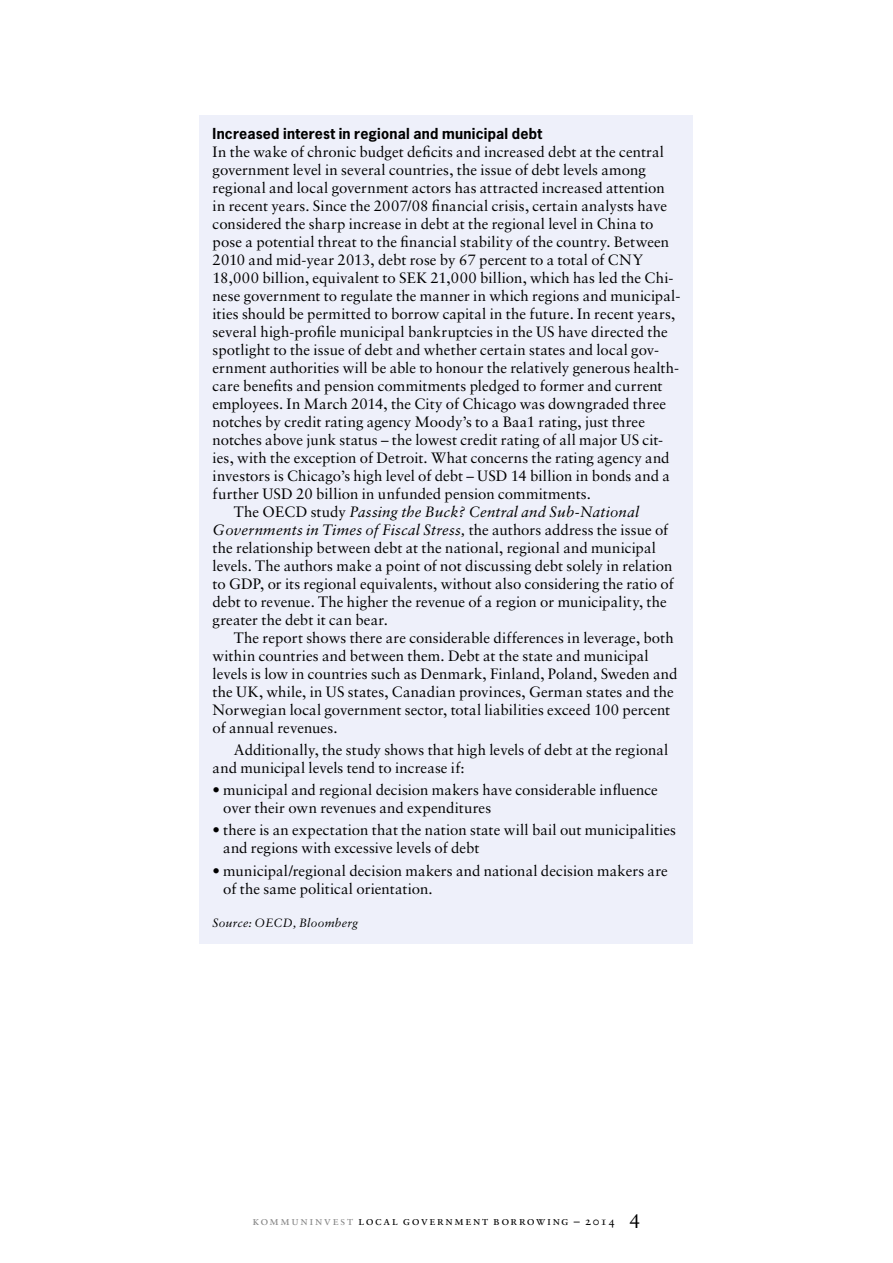
<style>
.page{position:relative;width:893px;height:1263px;background:#fff}
.page>*{position:absolute;margin:0;border:0;box-sizing:border-box;transform-origin:0 0}
.t1{font:15px/18px "Sabon LT Std";color:#000}
.t2{font:italic 15px "Sabon LT Std";letter-spacing:.015em;color:#000}
.t3{font:700 14.25px "News Gothic Std";letter-spacing:.015em;color:#000}
.t4{font:12px "Sabon LT Std";letter-spacing:.13em;color:#000}
.t5{font:italic 12px "Sabon LT Std";letter-spacing:.02em;color:#000}
.s1{font-style:normal}
.s2{color:#878787}
.s3{font-size:19.5px}
</style>
<div class="page">
<div style="left:200px;top:115px;width:493px;height:828px;background:#eef0fa"></div>
<p class="t3" style="left:213px;top:124px;width:331px">Increased interest in regional and municipal debt</p>
<p class="t1" style="left:213px;top:142px;width:453px">In the wake of chronic budget deficits and increased debt at the central</p>
<p class="t1" style="left:213px;top:160px;width:435px">government level in several countries, the issue of debt levels among</p>
<p class="t1" style="left:213px;top:178px;width:454px">regional and local government actors has attracted increased attention</p>
<p class="t1" style="left:213px;top:196px;width:456px">in recent years. Since the 2007/08 financial crisis, certain analysts have</p>
<p class="t1" style="left:213px;top:214px;width:442px">considered the sharp increase in debt at the regional level in China to</p>
<p class="t1" style="left:213px;top:232px;width:458px">pose a potential threat to the financial stability of the country. Between</p>
<p class="t1" style="left:213px;top:250px;width:432px">2010 and mid-year 2013, debt rose by 67 percent to a total of CNY</p>
<p class="t1" style="left:213px;top:268px;width:462px">18,000 billion, equivalent to SEK 21,000 billion, which has led the Chi-</p>
<p class="t1" style="left:213px;top:286px;width:469px">nese government to regulate the manner in which regions and municipal-</p>
<p class="t1" style="left:213px;top:304px;width:464px">ities should be permitted to borrow capital in the future. In recent years,</p>
<p class="t1" style="left:213px;top:322px;width:457px">several high-profile municipal bankruptcies in the US have directed the</p>
<p class="t1" style="left:213px;top:340px;width:448px">spotlight to the issue of debt and whether certain states and local gov-</p>
<p class="t1" style="left:213px;top:358px;width:468px">ernment authorities will be able to honour the relatively generous health-</p>
<p class="t1" style="left:213px;top:376px;width:451px">care benefits and pension commitments pledged to former and current</p>
<p class="t1" style="left:213px;top:394px;width:455px">employees. In March 2014, the City of Chicago was downgraded three</p>
<p class="t1" style="left:213px;top:412px;width:434px">notches by credit rating agency Moody’s to a Baa1 rating, just three</p>
<p class="t1" style="left:213px;top:430px;width:452px">notches above junk status – the lowest credit rating of all major US cit-</p>
<p class="t1" style="left:213px;top:448px;width:458px">ies, with the exception of Detroit. What concerns the rating agency and</p>
<p class="t1" style="left:213px;top:466px;width:459px">investors is Chicago’s high level of debt – USD 14 billion in bonds and a</p>
<p class="t1" style="left:213px;top:484px;width:380px">further USD 20 billion in unfunded pension commitments.</p>
<p class="t2" style="left:234px;top:503px;width:407px"><span class="s1">The OECD study</span> Passing the Buck? Central and Sub-National</p>
<p class="t2" style="left:213px;top:521px;width:457px">Governments in Times of Fiscal Stress, <span class="s1">the authors address the issue of</span></p>
<p class="t1" style="left:213px;top:538px;width:445px">the relationship between debt at the national, regional and municipal</p>
<p class="t1" style="left:213px;top:556px;width:461px">levels. The authors make a point of not discussing debt solely in relation</p>
<p class="t1" style="left:213px;top:574px;width:463px">to GDP, or its regional equivalents, without also considering the ratio of</p>
<p class="t1" style="left:213px;top:592px;width:456px">debt to revenue. The higher the revenue of a region or municipality, the</p>
<p class="t1" style="left:213px;top:610px;width:177px">greater the debt it can bear.</p>
<p class="t1" style="left:234px;top:628px;width:442px">The report shows there are considerable differences in leverage, both</p>
<p class="t1" style="left:213px;top:646px;width:438px">within countries and between them. Debt at the state and municipal</p>
<p class="t1" style="left:213px;top:664px;width:466px">levels is low in countries such as Denmark, Finland, Poland, Sweden and</p>
<p class="t1" style="left:213px;top:682px;width:463px">the UK, while, in US states, Canadian provinces, German states and the</p>
<p class="t1" style="left:213px;top:700px;width:459px">Norwegian local government sector, total liabilities exceed 100 percent</p>
<p class="t1" style="left:213px;top:718px;width:126px">of annual revenues.</p>
<p class="t1" style="left:213px;top:741px;width:457px;text-indent:21px">Additionally, the study shows that high levels of debt at the regional and municipal levels tend to increase if:</p>
<p class="t1" style="left:223px;top:781px;width:436px;text-indent:-11px">• municipal and regional decision makers have considerable influence over their own revenues and expenditures</p>
<p class="t1" style="left:223px;top:821px;width:454px;text-indent:-11px">• there is an expectation that the nation state will bail out municipalities and regions with excessive levels of debt</p>
<p class="t1" style="left:223px;top:861px;width:446px;text-indent:-11px">• municipal/regional decision makers and national decision makers are of the same political orientation.</p>
<p class="t5" style="left:213px;top:916px;width:147px">Source: OECD, Bloomberg</p>
<p class="t4" style="left:253px;top:1214px;width:389px"><span class="s2">kommuninvest</span> Local government borrowing – 2014 <span class="s3">4</span></p>
</div>
